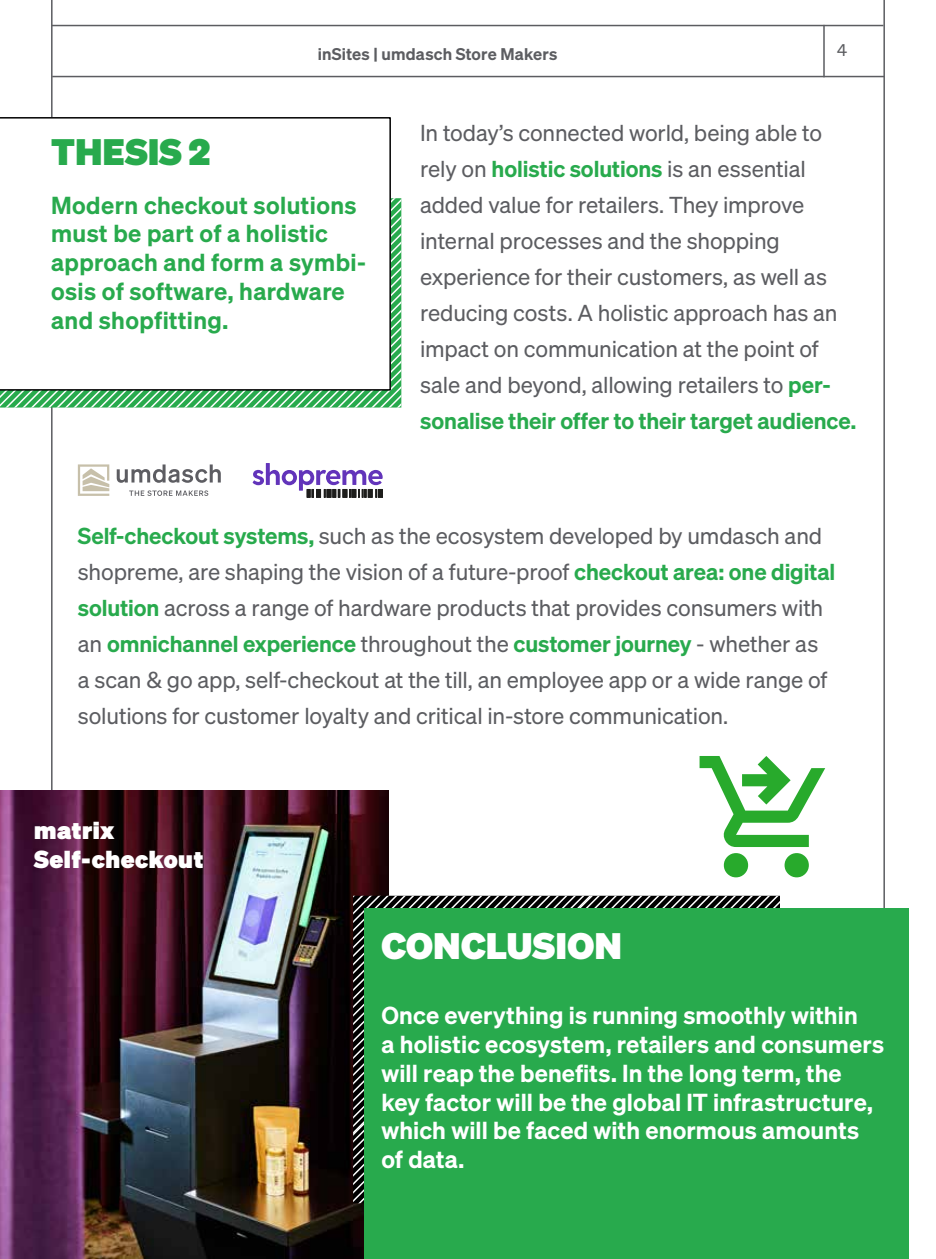
<style>
.page{position:relative;width:936px;height:1259px;background:#fff}
.page>*{position:absolute;margin:0;border:0;box-sizing:border-box;transform-origin:0 0}
.t1{font:36px "Sohne Extrafett";letter-spacing:.015em;color:#fff}
.t2{font:36px "Sohne Extrafett";letter-spacing:.01em;color:#28aa4d}
.t3{font:600 24px/28.8px "Sohne";letter-spacing:.005em;color:#fff}
.t4{font:600 24px/28.8px "Sohne";letter-spacing:.02em;color:#28aa4d}
.t5{font:24px/28.8px "Sohne Extrafett";letter-spacing:.025em;color:#fff}
.t6{font:22.5px/36px "Sohne Buch";letter-spacing:-.005em;color:#5c5d61}
.t7{font:600 22.5px "Sohne";letter-spacing:-.005em;color:#28aa4d}
.t8{font:600 16.5px "Sohne";letter-spacing:.015em;color:#5c5d61}
.t9{font:16.5px "Sohne Buch";color:#5c5d61}
.s1{font-family:"Sohne";font-weight:600;color:#28aa4d}
.s2{font-family:"Sohne Buch";font-weight:400;color:#5c5d61}
</style>
<div class="page">
<hr style="left:52px;top:25px;width:831px;height:1px;background:#5c5d61">
<hr style="left:52px;top:76px;width:832px;height:1px;background:#5c5d61">
<hr style="left:823px;top:25px;width:1px;height:52px;background:#5c5d61">
<hr style="left:51px;top:0;width:2px;height:1259px;background:#5c5d61">
<hr style="left:883px;top:0;width:1px;height:1259px;background:#5c5d61">
<svg style="left:0;top:198px;width:401px;height:209px"></svg>
<svg style="left:0;top:117px;width:391px;height:273px"></svg>
<img style="left:0;top:790px;width:388px;height:469px">
<svg style="left:353px;top:895px;width:427px;height:308px"></svg>
<div style="left:364px;top:909px;width:545px;height:350px;background:#28aa4d"></div>
<svg style="left:78px;top:464px;width:31px;height:32px"></svg>
<svg style="left:129px;top:490px;width:79px;height:6px"></svg>
<svg style="left:117px;top:464px;width:104px;height:19px"></svg>
<svg style="left:253px;top:463px;width:129px;height:34px"></svg>
<svg style="left:699px;top:756px;width:126px;height:121px"></svg>
<p class="t8" style="left:318px;top:43px;width:241px">inSites | umdasch Store Makers</p>
<p class="t9" style="left:837px;top:41px;width:11px">4</p>
<h1 class="t2" style="left:51px;top:128px;width:161px">THESIS 2</h1>
<p class="t4" style="left:51px;top:190px;width:316px">Modern checkout solutions must be part of a holistic approach and form a symbi&shy;osis of software, hardware and shopfitting.</p>
<p class="t6" style="left:420px;top:115px;width:419px">In today’s connected world, being able to rely on <span class="s1">holistic solutions</span> is an essential added value for retailers. They improve internal processes and the shopping experience for their customers, as well as reducing costs. A holistic approach has an impact on communication at the point of sale and beyond, allowing retailers to <span class="s1">per-</span></p>
<p class="t7" style="left:420px;top:407px;width:437px">sonalise their offer to their target audience.</p>
<p class="t6" style="left:78px;top:518px;width:759px"><span class="s1">Self-checkout systems,</span> such as the ecosystem developed by umdasch and shopreme, are shaping the vision of a future-proof <span class="s1">checkout area: one digital solution</span> across a range of hardware products that provides consumers with</p>
<p class="t7" style="left:78px;top:630px;width:741px"><span class="s2">an</span> omnichannel experience <span class="s2">throughout the</span> customer journey <span class="s2">- whether as</span></p>
<p class="t6" style="left:78px;top:662px;width:751px">a scan &amp; go app, self-checkout at the till, an employee app or a wide range of solutions for customer loyalty and critical in-store communication.</p>
<p class="t5" style="left:34px;top:815px;width:171px">matrix<br>Self-checkout</p>
<h1 class="t1" style="left:381px;top:922px;width:242px">CONCLUSION</h1>
<p class="t3" style="left:381px;top:1000px;width:504px">Once everything is running smoothly within<br>a holistic ecosystem, retailers and consumers will reap the benefits. In the long term, the key factor will be the global IT infrastructure, which will be faced with enormous amounts of data.</p>
</div>
